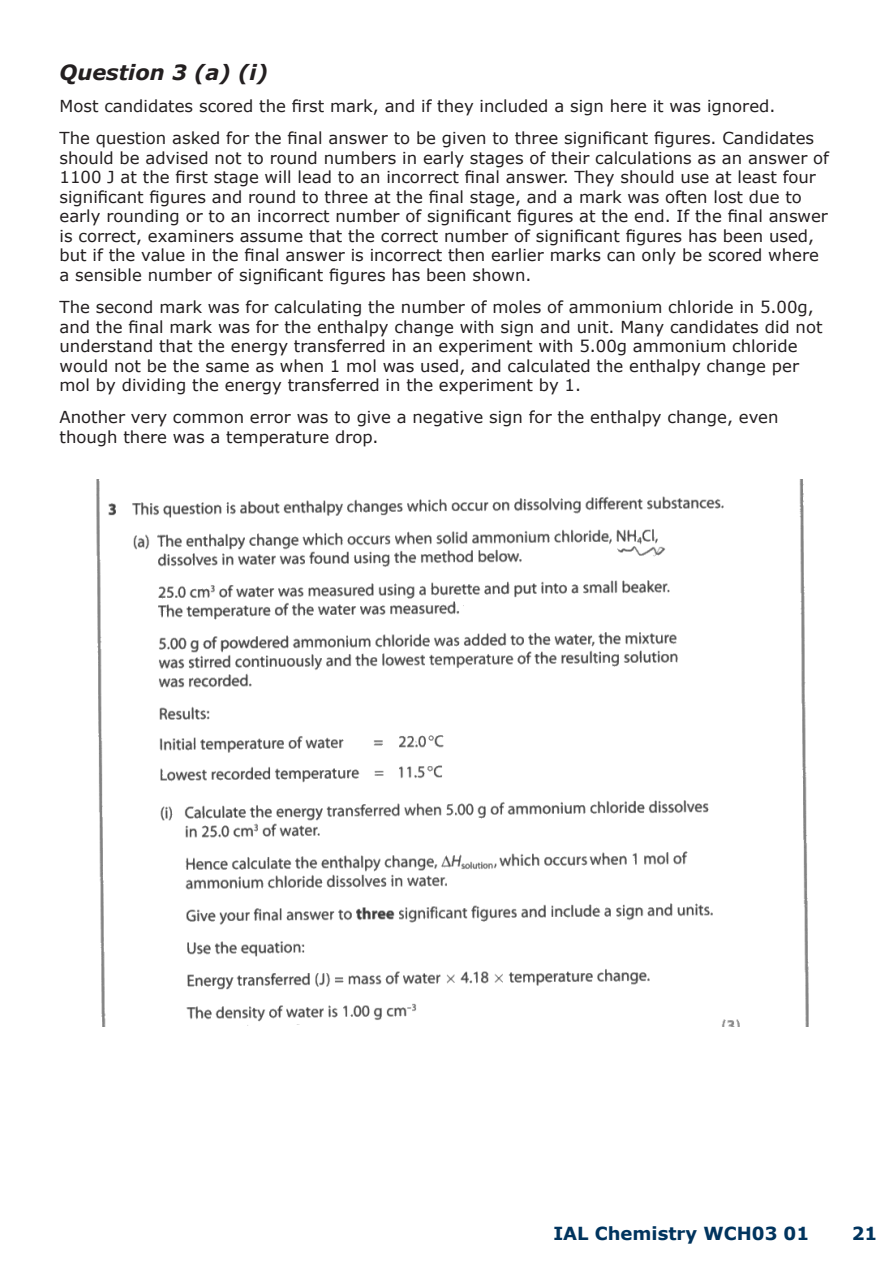
<style>
.page{position:relative;width:893px;height:1263px;background:#fff}
.page>*{position:absolute;margin:0;border:0;box-sizing:border-box;transform-origin:0 0}
.t1{font:italic 700 21px "Verdana";color:#231f20}
.t2{font:700 18px "Verdana";color:#00345e}
.t3{font:16.5px/19.5px "Verdana";color:#231f20}
</style>
<div class="page">
<img style="left:96px;top:480px;width:713px;height:547px">
<p class="t1" style="left:60px;top:57px;width:210px">Question 3 (a) (i)</p>
<p class="t3" style="left:60px;top:90px;width:756px;line-height:32.2px">Most candidates scored the first mark, and if they included a sign here it was ignored.<br>The question asked for the final answer to be given to three significant figures. Candidates</p>
<p class="t3" style="left:60px;top:148px;width:771px">should be advised not to round numbers in early stages of their calculations as an answer of 1100 J at the first stage will lead to an incorrect final answer. They should use at least four significant figures and round to three at the final stage, and a mark was often lost due to early rounding or to an incorrect number of significant figures at the end. If the final answer is correct, examiners assume that the correct number of significant figures has been used, but if the value in the final answer is incorrect then earlier marks can only be scored where a sensible number of significant figures has been shown.</p>
<p class="t3" style="left:60px;top:297px;width:764px">The second mark was for calculating the number of moles of ammonium chloride in 5.00g, and the final mark was for the enthalpy change with sign and unit. Many candidates did not understand that the energy transferred in an experiment with 5.00g ammonium chloride would not be the same as when 1 mol was used, and calculated the enthalpy change per mol by dividing the energy transferred in the experiment by 1.</p>
<p class="t3" style="left:60px;top:407px;width:720px">Another very common error was to give a negative sign for the enthalpy change, even though there was a temperature drop.</p>
<p class="t2" style="left:553px;top:1221px;width:257px">IAL Chemistry WCH03 01</p>
<p class="t2" style="left:852px;top:1221px;width:27px">21</p>
</div>
